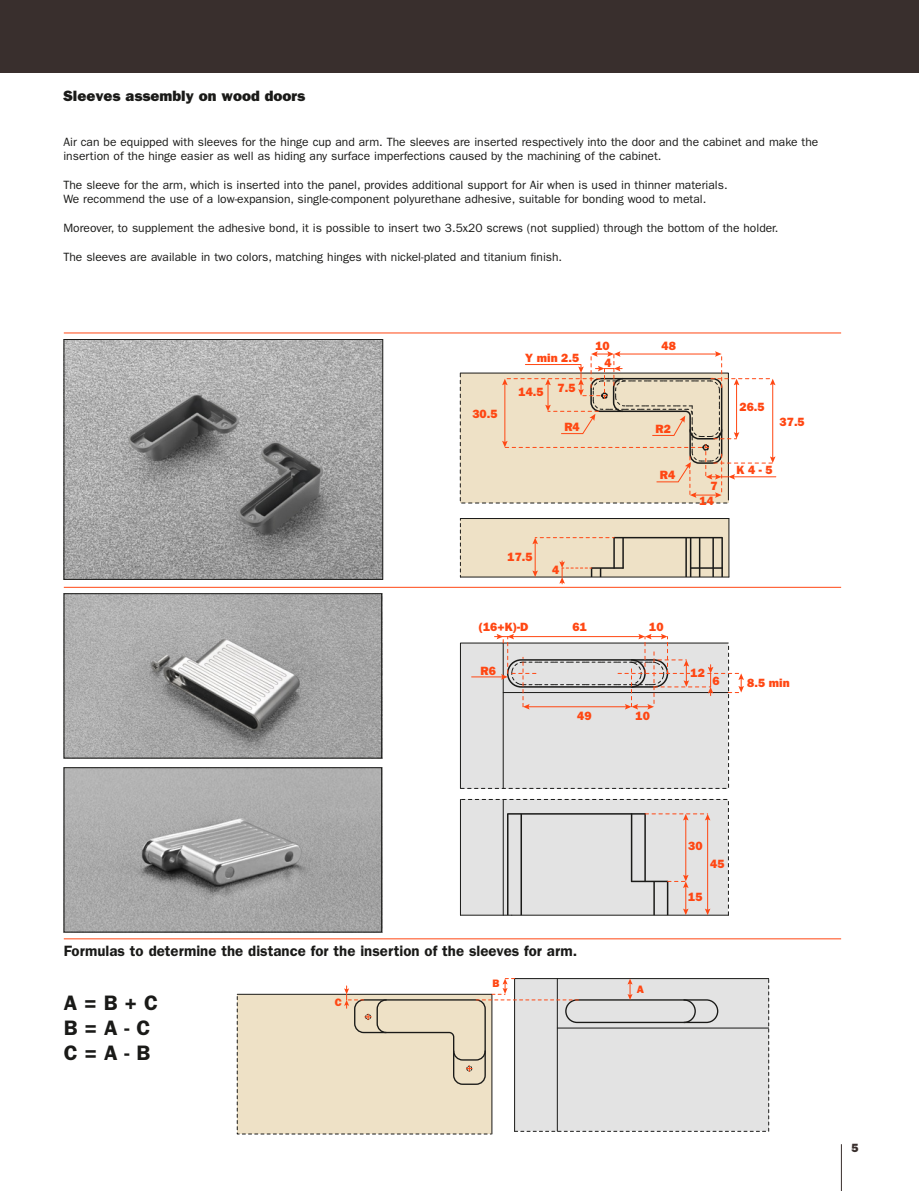
<style>
.page{position:relative;width:919px;height:1191px;background:#fff}
.page>*{position:absolute;margin:0;border:0;box-sizing:border-box;transform-origin:0 0}
.t1{font:600 21px/25.2px "ITC Franklin Gothic Std";color:#1a1a18}
.t2{font:600 15px "ITC Franklin Gothic Std";color:#1a1a18}
.t3{font:15px "ITC Franklin Gothic Std Hvy";color:#1a1a18}
.t4{font:12px/14.4px "ITC Franklin Gothic Std";color:#1a1a18}
.t5{font:12px "ITC Franklin Gothic Std Hvy";color:#ff4713}
.t6{font:12px "ITC Franklin Gothic Std Hvy";color:#392f2d}
.t7{font:10.8px "ITC Franklin Gothic Std Hvy";color:#ff4713}
</style>
<div class="page">
<div style="left:0;top:0;width:918px;height:72px;background:#392f2d"></div>
<svg style="left:459px;top:351px;width:316px;height:153px"></svg>
<div style="left:460px;top:518px;width:268px;height:59px;background:#eee1c6"></div>
<hr style="left:728px;top:518px;width:1px;height:59px;background:#1a1a18">
<hr style="left:721px;top:537px;width:1px;height:40px;background:#1a1a18">
<hr style="left:712px;top:537px;width:1px;height:40px;background:#1a1a18">
<hr style="left:698px;top:537px;width:2px;height:40px;background:#1a1a18">
<hr style="left:689px;top:537px;width:2px;height:40px;background:#1a1a18">
<hr style="left:685px;top:537px;width:1px;height:40px;background:#1a1a18">
<hr style="left:460px;top:576px;width:268px;height:1px;background:#1a1a18">
<hr style="left:690px;top:567px;width:32px;height:2px;background:#1a1a18">
<hr style="left:591px;top:567px;width:32px;height:2px;background:#1a1a18">
<hr style="left:622px;top:537px;width:1px;height:31px;background:#1a1a18">
<hr style="left:613px;top:537px;width:1px;height:31px;background:#1a1a18">
<svg style="left:599px;top:568px;width:2px;height:9px"></svg>
<hr style="left:614px;top:537px;width:108px;height:1px;background:#1a1a18">
<hr style="left:460px;top:518px;width:268px;height:1px;background:#1a1a18">
<svg style="left:460px;top:519px;width:1px;height:58px"></svg>
<svg style="left:559px;top:561px;width:33px;height:23px"></svg>
<hr style="left:534px;top:542px;width:1px;height:30px;background:#ff4713">
<svg style="left:532px;top:570px;width:6px;height:7px"></svg>
<svg style="left:532px;top:537px;width:82px;height:7px"></svg>
<hr style="left:64px;top:587px;width:777px;height:1px;background:#ff4713">
<img style="left:66px;top:341px;width:315px;height:236px">
<div style="left:64px;top:339px;width:319px;height:240px;border:1px solid #1a1a18"></div>
<svg style="left:459px;top:634px;width:285px;height:155px;background:#dfdcdb"></svg>
<div style="left:690px;top:667px;width:15px;height:13px;background:#e3e3e3"></div>
<svg style="left:460px;top:799px;width:269px;height:117px;background:#d8d6d6"></svg>
<svg style="left:236px;top:978px;width:533px;height:156px;background:#e3ddd2"></svg>
<hr style="left:64px;top:938px;width:777px;height:1px;background:#ff4713">
<img style="left:66px;top:595px;width:314px;height:161px">
<div style="left:64px;top:593px;width:318px;height:165px;border:1px solid #1a1a18"></div>
<hr style="left:64px;top:332px;width:777px;height:1px;background:#ff4713">
<img style="left:66px;top:769px;width:314px;height:161px">
<div style="left:64px;top:767px;width:318px;height:165px;border:1px solid #1a1a18"></div>
<hr style="left:841px;top:1144px;width:1px;height:47px;background:#392f2d">
<p class="t3" style="left:63px;top:87px;width:244px">Sleeves assembly on wood doors</p>
<p class="t4" style="left:63px;top:134px;width:756px">Air can be equipped with sleeves for the hinge cup and arm. The sleeves are inserted respectively into the door and the cabinet and make the insertion of the hinge easier as well as hiding any surface imperfections caused by the machining of the cabinet.</p>
<p class="t4" style="left:63px;top:178px;width:665px">The sleeve for the arm, which is inserted into the panel, provides additional support for Air when is used in thinner materials.<br>We recommend the use of a low-expansion, single-component polyurethane adhesive, suitable for bonding wood to metal.</p>
<p class="t4" style="left:63px;top:221px;width:716px">Moreover, to supplement the adhesive bond, it is possible to insert two 3.5x20 screws (not supplied) through the bottom of the holder.</p>
<p class="t4" style="left:63px;top:250px;width:500px">The sleeves are available in two colors, matching hinges with nickel-plated and titanium finish.</p>
<p class="t5" style="left:472px;top:407px;width:27px">30.5</p>
<p class="t5" style="left:525px;top:351px;width:55px">Y min 2.5</p>
<p class="t5" style="left:518px;top:384px;width:58px">14.5 7.5</p>
<p class="t5" style="left:595px;top:338px;width:16px">10</p>
<p class="t5" style="left:661px;top:338px;width:16px">48</p>
<p class="t5" style="left:604px;top:356px;width:9px">4</p>
<p class="t5" style="left:564px;top:420px;width:17px">R4</p>
<p class="t5" style="left:655px;top:422px;width:17px">R2</p>
<p class="t5" style="left:659px;top:468px;width:17px">R4</p>
<p class="t5" style="left:507px;top:550px;width:27px">17.5</p>
<p class="t5" style="left:552px;top:563px;width:9px">4</p>
<p class="t5" style="left:710px;top:478px;width:9px">7</p>
<p class="t5" style="left:699px;top:494px;width:16px">14</p>
<p class="t5" style="left:739px;top:400px;width:27px">26.5</p>
<p class="t5" style="left:779px;top:414px;width:27px">37.5</p>
<p class="t5" style="left:736px;top:463px;width:38px">K 4 - 5</p>
<p class="t5" style="left:478px;top:619px;width:51px">(16+K)-D</p>
<p class="t5" style="left:480px;top:663px;width:17px">R6</p>
<p class="t5" style="left:572px;top:619px;width:16px">61</p>
<p class="t5" style="left:649px;top:619px;width:16px">10</p>
<p class="t5" style="left:577px;top:709px;width:16px">49</p>
<p class="t5" style="left:635px;top:709px;width:16px">10</p>
<p class="t5" style="left:690px;top:665px;width:16px">12</p>
<p class="t5" style="left:712px;top:673px;width:9px">6</p>
<p class="t5" style="left:747px;top:675px;width:44px">8.5 min</p>
<p class="t2" style="left:64px;top:941px;width:515px">Formulas to determine the distance for the insertion of the sleeves for arm.</p>
<h1 class="t1" style="left:64px;top:990px;width:96px">A = B + C<br>B = A - C<br>C = A - B</h1>
<p class="t7" style="left:334px;top:995px;width:9px">C</p>
<p class="t7" style="left:492px;top:977px;width:9px">B</p>
<p class="t7" style="left:636px;top:983px;width:9px">A</p>
<p class="t5" style="left:688px;top:839px;width:16px">30</p>
<p class="t5" style="left:710px;top:856px;width:16px">45</p>
<p class="t5" style="left:688px;top:889px;width:16px">15</p>
<p class="t6" style="left:851px;top:1141px;width:9px">5</p>
</div>
